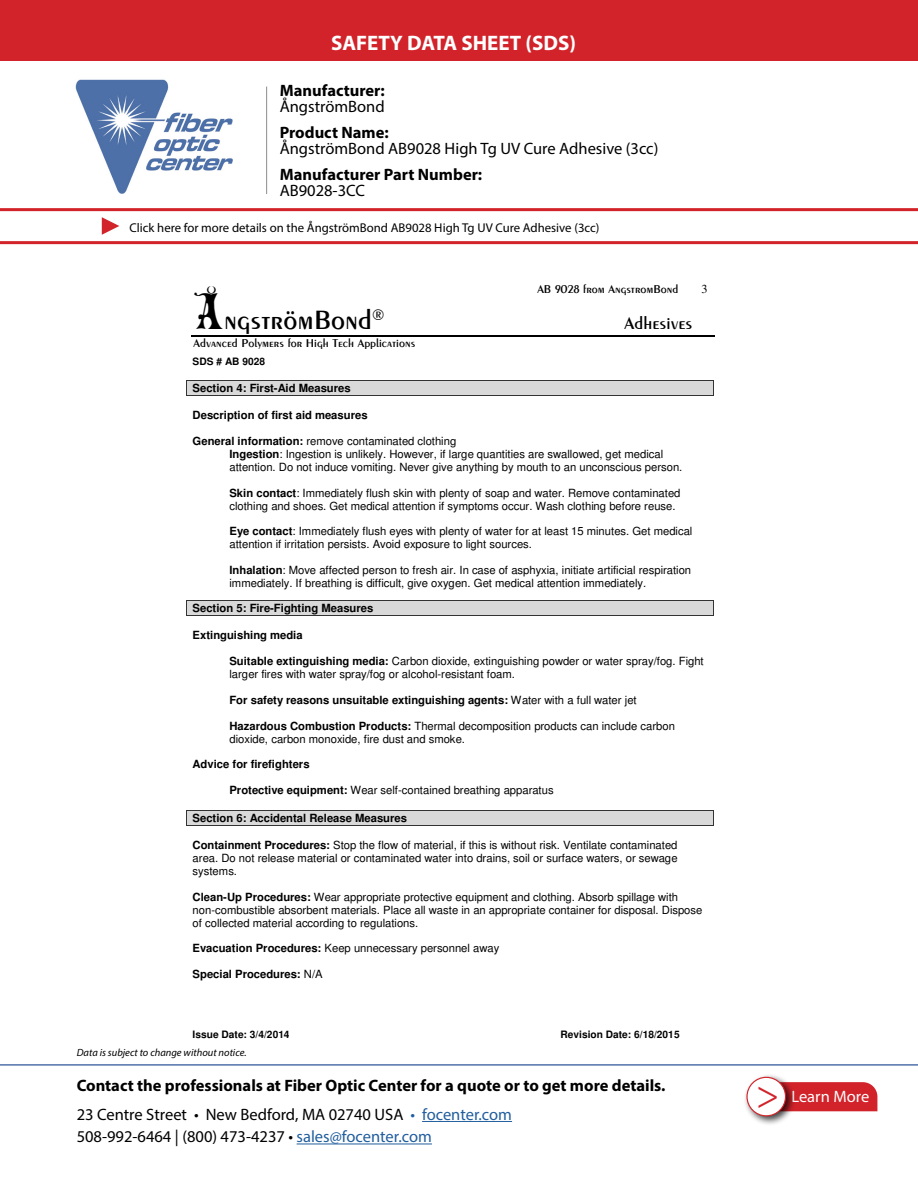
<style>
.page{position:relative;width:918px;height:1188px;background:#fff}
.page>*{position:absolute;margin:0;border:0;box-sizing:border-box;transform-origin:0 0}
.t1{font:42px "Minion Pro";color:#d2232a}
.t2{font:28.5px "Penwin";color:#000}
.t3{font:700 21px "Myriad Pro";color:#fff}
.t4{font:18.45px "Penwin";color:#000}
.t5{font:16.5px/22.5px "Myriad Pro";color:#000}
.t6{font:700 16.5px/16.5px "Myriad Pro";color:#000}
.t7{font:16.5px "Myriad Pro";color:#fff}
.t8{font:12.75px "Myriad Pro";color:#000}
.t9{font:12.3px "Penwin";color:#000}
.t10{font:12.3px "Times";color:#000}
.t11{font:11.25px/13px "Helvetica";color:#000}
.t12{font:700 11.25px "Helvetica";color:#000}
.t13{font:italic 10.5px "Myriad Pro";color:#000}
.t14{font:700 10.2px "Helvetica";color:#000}
.s1{font-weight:400}
.s2{font-weight:700}
.s3{font-family:"Max Circus";font-size:49.05px}
.s4{color:#215e9e}
</style>
<div class="page">
<hr style="left:422px;top:1121px;width:90px;height:1px;background:#215e9e">
<hr style="left:297px;top:1144px;width:135px;height:1px;background:#215e9e">
<hr style="left:0;top:1064px;width:918px;height:2px;background:#4f70a8">
<img style="left:75px;top:79px;width:158px;height:115px">
<hr style="left:266px;top:87px;width:1px;height:107px;background:#8a8c8e">
<div style="left:796px;top:1082px;width:81px;height:29px;background:#d2232a"></div>
<div style="left:743px;top:1074px;width:53px;height:52px;background:#000;opacity:.75"></div>
<div style="left:747px;top:1077px;width:39px;height:39px;background:#fff;border-radius:50%"></div>
<div style="left:746px;top:1077px;width:40px;height:39px;border:1px solid #d2232a;border-radius:50%"></div>
<hr style="left:0;top:241px;width:918px;height:3px;background:#d2232a">
<hr style="left:0;top:208px;width:918px;height:3px;background:#d2232a">
<svg style="left:102px;top:217px;width:17px;height:18px"></svg>
<div style="left:0;top:0;width:918px;height:60px;background:#d2232a"></div>
<svg style="left:191px;top:336px;width:298px;height:1px"></svg>
<hr style="left:191px;top:335px;width:524px;height:1px;background:#000">
<div style="left:187px;top:380px;width:526px;height:15px;background:#d9d9d9"></div>
<hr style="left:187px;top:380px;width:526px;height:1px;background:#333">
<hr style="left:187px;top:395px;width:526px;height:1px;background:#333">
<svg style="left:713px;top:380px;width:1px;height:16px"></svg>
<div style="left:187px;top:600px;width:526px;height:16px;background:#d9d9d9"></div>
<hr style="left:187px;top:600px;width:526px;height:1px;background:#333">
<hr style="left:187px;top:616px;width:526px;height:1px;background:#333">
<svg style="left:713px;top:600px;width:1px;height:16px"></svg>
<div style="left:187px;top:810px;width:526px;height:15px;background:#d9d9d9"></div>
<hr style="left:187px;top:810px;width:526px;height:1px;background:#333">
<hr style="left:187px;top:825px;width:526px;height:1px;background:#333">
<svg style="left:713px;top:810px;width:1px;height:16px"></svg>
<p class="t3" style="left:331px;top:29px;width:246px">SAFETY DATA SHEET (SDS)</p>
<p class="t6" style="left:280px;top:81px;width:107px">Manufacturer:<br><span class="s1">ÅngströmBond</span></p>
<p class="t5" style="left:280px;top:124px;width:380px;line-height:16.5px"><span class="s2">Product Name:<br></span>ÅngströmBond AB9028 High Tg UV Cure Adhesive (3cc)</p>
<p class="t6" style="left:280px;top:165px;width:204px">Manufacturer Part Number:</p>
<p class="t5" style="left:280px;top:179px;width:87px">AB9028-3CC</p>
<p class="t8" style="left:129px;top:220px;width:472px">Click here for more details on the ÅngströmBond AB9028 High Tg UV Cure Adhesive (3cc)</p>
<p class="t2" style="left:193px;top:303px;width:193px"><span class="s3">Å</span>ngströmBond<sup>®</sup></p>
<p class="t9" style="left:194px;top:336px;width:223px">Advanced Polymers for High Tech Applications</p>
<p class="t14" style="left:193px;top:357px;width:74px">SDS # AB 9028</p>
<p class="t9" style="left:537px;top:281px;width:143px">AB 9028 from AngstromBond</p>
<p class="t4" style="left:625px;top:312px;width:69px">Adhesives</p>
<p class="t10" style="left:702px;top:282px;width:8px">3</p>
<p class="t12" style="left:193px;top:383px;width:160px">Section 4: First-Aid Measures</p>
<p class="t12" style="left:193px;top:411px;width:176px">Description of first aid measures</p>
<p class="t11" style="left:229px;top:435px;width:454px;text-indent:-37px"><span class="s2">General information:</span> remove contaminated clothing<br><span class="s2">Ingestion</span>: Ingestion is unlikely. However, if large quantities are swallowed, get medical attention. Do not induce vomiting. Never give anything by mouth to an unconscious person.</p>
<p class="t11" style="left:229px;top:487px;width:453px"><span class="s2">Skin contact</span>: Immediately flush skin with plenty of soap and water. Remove contaminated clothing and shoes. Get medical attention if symptoms occur. Wash clothing before reuse.</p>
<p class="t11" style="left:229px;top:526px;width:465px"><span class="s2">Eye contact</span>: Immediately flush eyes with plenty of water for at least 15 minutes. Get medical attention if irritation persists. Avoid exposure to light sources.</p>
<p class="t11" style="left:229px;top:565px;width:463px"><span class="s2">Inhalation</span>: Move affected person to fresh air. In case of asphyxia, initiate artificial respiration immediately. If breathing is difficult, give oxygen. Get medical attention immediately.</p>
<p class="t12" style="left:193px;top:604px;width:182px">Section 5: Fire-Fighting Measures</p>
<p class="t12" style="left:193px;top:631px;width:111px">Extinguishing media</p>
<p class="t11" style="left:229px;top:656px;width:476px"><span class="s2">Suitable extinguishing media:</span> Carbon dioxide, extinguishing powder or water spray/fog. Fight larger fires with water spray/fog or alcohol-resistant foam.</p>
<p class="t12" style="left:229px;top:695px;width:409px">For safety reasons unsuitable extinguishing agents: <span class="s1">Water with a full water jet</span></p>
<p class="t11" style="left:229px;top:720px;width:447px"><span class="s2">Hazardous Combustion Products:</span> Thermal decomposition products can include carbon dioxide, carbon monoxide, fire dust and smoke.</p>
<p class="t12" style="left:193px;top:760px;width:118px">Advice for firefighters</p>
<p class="t11" style="left:229px;top:785px;width:326px"><span class="s2">Protective equipment:</span> Wear self-contained breathing apparatus</p>
<p class="t12" style="left:193px;top:813px;width:216px">Section 6: Accidental Release Measures</p>
<p class="t11" style="left:193px;top:840px;width:486px;text-align:justify"><span class="s2">Containment Procedures:</span> Stop the flow of material, if this is without risk. Ventilate contaminated area. Do not release material or contaminated water into drains, soil or surface waters, or sewage systems.</p>
<p class="t11" style="left:193px;top:891px;width:511px"><span class="s2">Clean-Up Procedures:</span> Wear appropriate protective equipment and clothing. Absorb spillage with non-combustible absorbent materials. Place all waste in an appropriate container for disposal. Dispose of collected material according to regulations.</p>
<p class="t11" style="left:193px;top:943px;width:308px"><span class="s2">Evacuation Procedures:</span> Keep unnecessary personnel away</p>
<p class="t12" style="left:193px;top:970px;width:132px">Special Procedures: <span class="s1">N/A</span></p>
<p class="t14" style="left:193px;top:1031px;width:98px">Issue Date: 3/4/2014</p>
<p class="t14" style="left:561px;top:1031px;width:121px">Revision Date: 6/18/2015</p>
<p class="t13" style="left:77px;top:1046px;width:171px">Data is subject to change without notice.</p>
<p class="t6" style="left:77px;top:1076px;width:590px">Contact the professionals at Fiber Optic Center for a quote or to get more details.</p>
<p class="t5" style="left:77px;top:1103px;width:437px">23 Centre Street • New Bedford, MA 02740 USA <span class="s4">• focenter.com<br></span>508-992-6464 | (800) 473-4237 • <span class="s4">sales@focenter.com</span></p>
<p class="t1" style="left:756px;top:1066px;width:25px">&gt;</p>
<p class="t7" style="left:791px;top:1087px;width:79px">Learn More</p>
</div>
